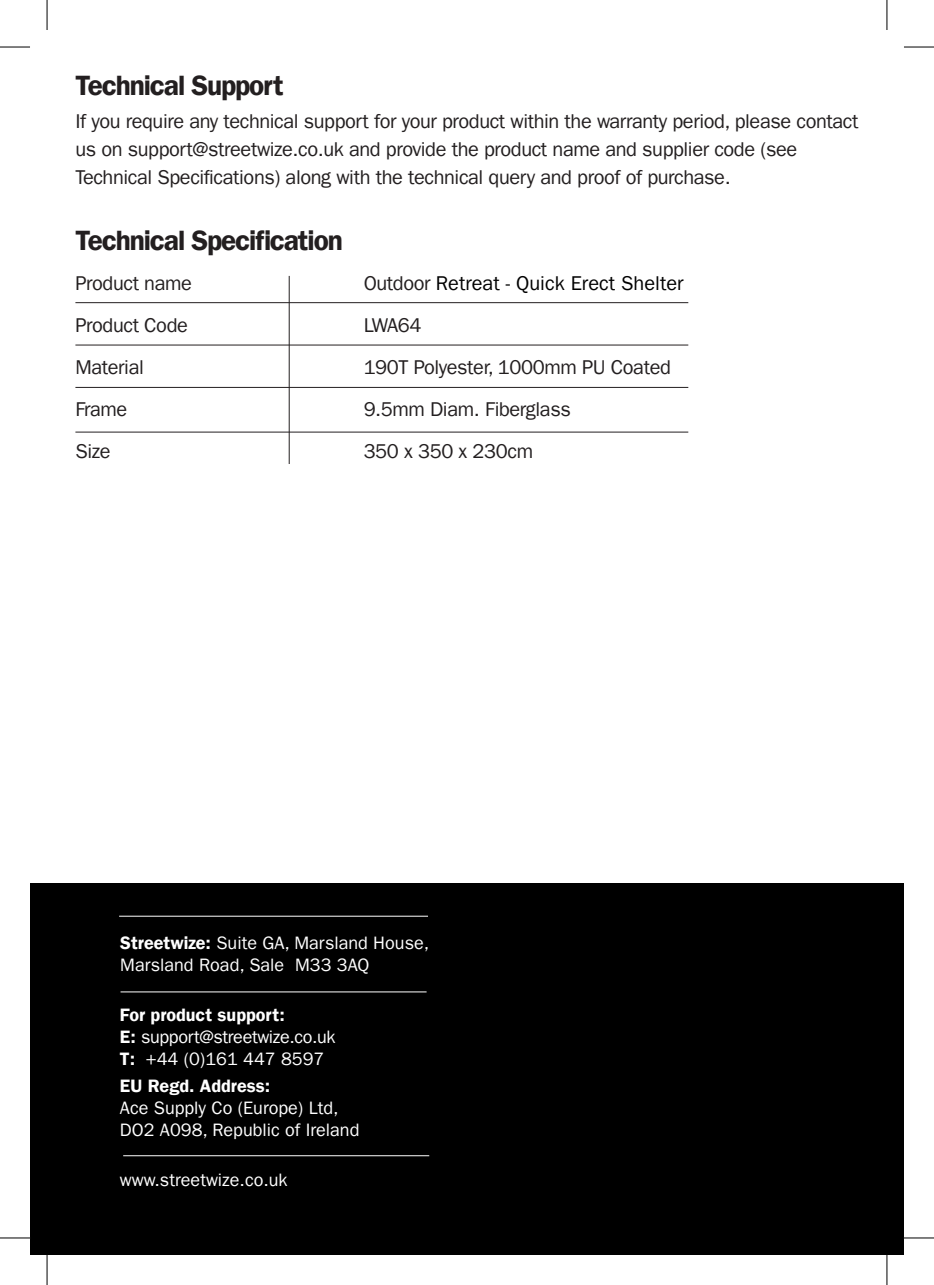
<style>
.page{position:relative;width:934px;height:1285px;background:#fff}
.page>*{position:absolute;margin:0;border:0;box-sizing:border-box;transform-origin:0 0}
.t1{font:28px "Franklin Gothic LT Pro Dm";letter-spacing:-.04em;color:#231f20}
.t2{font:20px/28px "Franklin Gothic LT Pro";letter-spacing:-.02em;color:#231f20}
.t3{font:20px "Franklin Gothic LT Pro";color:#000}
.t4{font:18px/22px "Franklin Gothic LT Pro";color:#fff}
.t5{font:18px/22px "Franklin Gothic LT Pro";letter-spacing:-.02em;color:#fff}
.s1{color:#231f20}
.s2{font-family:"Franklin Gothic LT Pro Dm"}
</style>
<div class="page">
<div style="left:30px;top:883px;width:873px;height:372px;background:#000"></div>
<hr style="left:120px;top:991px;width:306px;height:1px;background:#fff">
<hr style="left:123px;top:1155px;width:306px;height:1px;background:#fff">
<hr style="left:119px;top:915px;width:309px;height:1px;background:#fff">
<hr style="left:288px;top:276px;width:1px;height:188px;background:#231f20">
<hr style="left:75px;top:302px;width:613px;height:1px;background:#231f20">
<hr style="left:75px;top:344px;width:613px;height:1px;background:#231f20">
<hr style="left:75px;top:387px;width:613px;height:1px;background:#231f20">
<hr style="left:75px;top:431px;width:613px;height:1px;background:#231f20">
<hr style="left:0;top:47px;width:30px;height:1px;background:#000">
<hr style="left:903px;top:47px;width:30px;height:1px;background:#000">
<hr style="left:0;top:1237px;width:30px;height:1px;background:#000">
<hr style="left:903px;top:1237px;width:30px;height:1px;background:#000">
<hr style="left:47px;top:0;width:1px;height:30px;background:#000">
<hr style="left:47px;top:1255px;width:1px;height:30px;background:#000">
<hr style="left:886px;top:0;width:1px;height:30px;background:#000">
<hr style="left:886px;top:1255px;width:1px;height:30px;background:#000">
<p class="t1" style="left:75px;top:68px;width:210px">Technical Support</p>
<p class="t2" style="left:75px;top:108px;width:784px">If you require any technical support for your product within the warranty period, please contact us on support@streetwize.co.uk and provide the product name and supplier code (see<br>Technical Specifications) along with the technical query and proof of purchase.</p>
<p class="t1" style="left:75px;top:224px;width:269px">Technical Specification</p>
<p class="t2" style="left:75px;top:269px;width:118px">Product name</p>
<p class="t3" style="left:363px;top:271px;width:321px"><span class="s1">Outdoor</span> Retreat - Quick Erect Shelter</p>
<p class="t2" style="left:75px;top:311px;width:114px">Product Code</p>
<p class="t2" style="left:363px;top:311px;width:59px">LWA64</p>
<p class="t2" style="left:75px;top:353px;width:70px">Material</p>
<p class="t2" style="left:363px;top:353px;width:308px">190T Polyester, 1000mm PU Coated</p>
<p class="t2" style="left:75px;top:395px;width:53px">Frame</p>
<p class="t2" style="left:363px;top:395px;width:208px">9.5mm Diam. Fiberglass</p>
<p class="t2" style="left:75px;top:437px;width:37px">Size</p>
<p class="t2" style="left:363px;top:437px;width:171px">350 x 350 x 230cm</p>
<p class="t4" style="left:120px;top:932px;width:310px"><span class="s2">Streetwize:</span> Suite GA, Marsland House,<br>Marsland Road, Sale M33 3AQ</p>
<p class="t5" style="left:120px;top:1004px;width:217px"><span class="s2">For product support:<br>E:</span> support@streetwize.co.uk<br><span class="s2">T:</span> +44 (0)161 447 8597</p>
<p class="t4" style="left:120px;top:1075px;width:220px"><span class="s2">EU Regd. Address:<br></span>Ace Supply Co (Europe) Ltd,</p>
<p class="t4" style="left:120px;top:1119px;width:241px">DO2 A098, Republic of Ireland</p>
<p class="t4" style="left:120px;top:1169px;width:169px">www.streetwize.co.uk</p>
</div>
